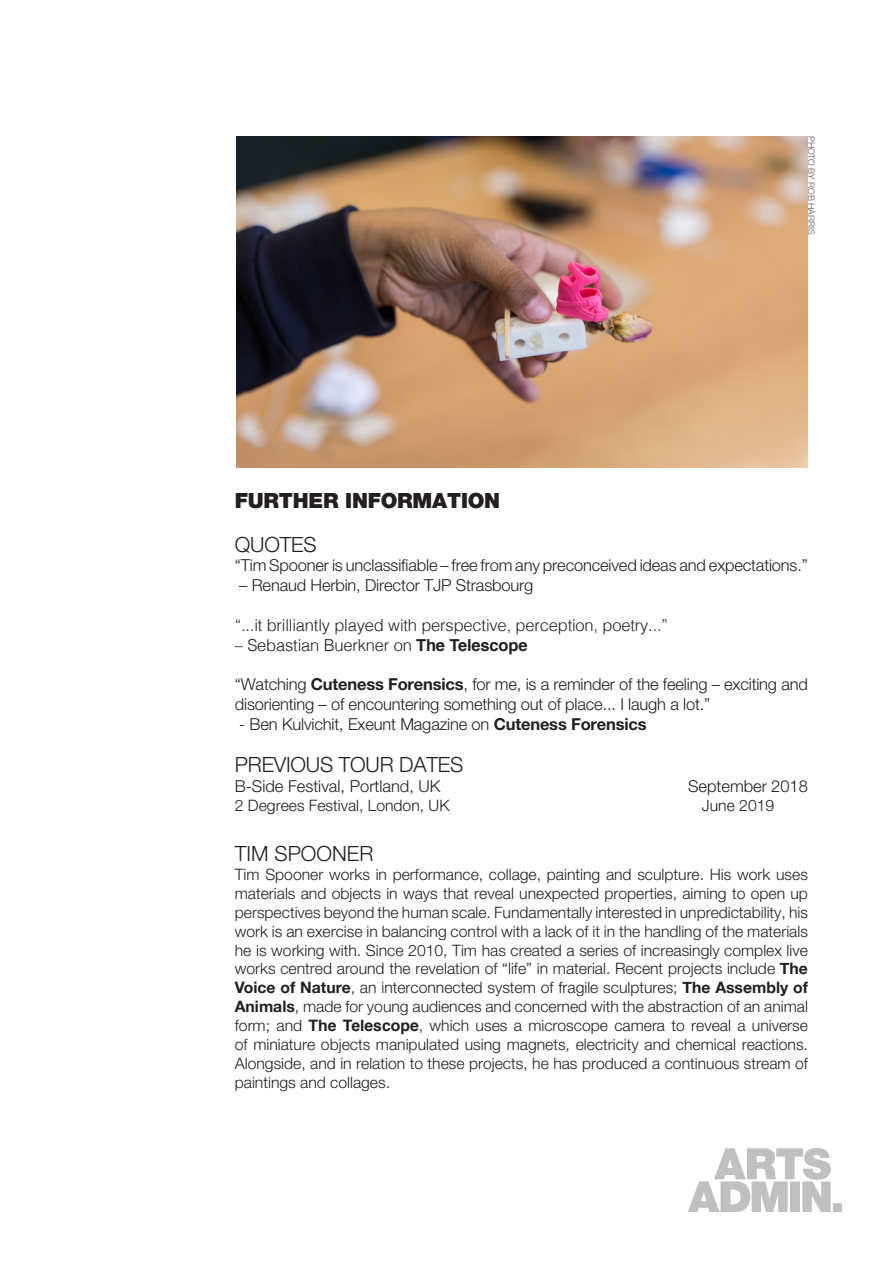
<style>
.page{position:relative;width:893px;height:1263px;background:#fff}
.page>*{position:absolute;margin:0;border:0;box-sizing:border-box;transform-origin:0 0}
.Intro_Body{font:300 21px "Helvetica Neue CELT";letter-spacing:-.01em;color:#231f20}
.Intro_Body-2{font:900 21px "Helvetica Neue CELT";letter-spacing:-.01em;color:#231f20}
.Intro_Body-3{font:300 16.5px/19.8px "Helvetica Neue CELT";letter-spacing:-.01em;color:#231f20}
.Intro_Body-4{font:300 16.5px "Helvetica";letter-spacing:-.01em;color:#231f20}
.Intro_Body-5{font:300 15.75px/18.9px "Helvetica Neue CELT";color:#231f20;text-align:justify}
.Project_Header2{font:300 9px "Helvetica Neue CELT";letter-spacing:-.01em;color:#57585a}
.s1{font-weight:700}
.s2{font-family:"Helvetica Neue";font-weight:700}
.s3{font-family:"Helvetica";font-weight:700}
</style>
<div class="page">
<img style="left:689px;top:1148px;width:153px;height:63px">
<img style="left:236px;top:136px;width:572px;height:332px">
<p class="Project_Header2" style="left:817px;top:136px;width:100px;rotate:90deg">PHOTO BY ROB HARRIS</p>
<p class="Intro_Body-2" style="left:235px;top:487px;width:267px">FURTHER INFORMATION</p>
<p class="Intro_Body" style="left:235px;top:531px;width:83px">QUOTES</p>
<p class="Intro_Body-3" style="left:235px;top:556px;width:575px">“Tim Spooner is unclassifiable – free from any preconceived ideas and expectations.”</p>
<p class="Intro_Body-3" style="left:239px;top:575px;width:296px">– Renaud Herbin, Director TJP Strasbourg</p>
<p class="Intro_Body-4" style="left:235px;top:611px;width:435px">“...it brilliantly played with perspective, perception, poetry...”</p>
<p class="Intro_Body-4" style="left:235px;top:631px;width:294px">– Sebastian Buerkner on <span class="s1">The Telescope</span></p>
<p class="Intro_Body-3" style="left:235px;top:674px;width:575px">“Watching <span class="s1">Cuteness Forensics</span>, for me, is a reminder of the feeling – exciting and disorienting – of encountering something out of place... I laugh a lot.”</p>
<p class="Intro_Body-3" style="left:239px;top:714px;width:409px">- Ben Kulvichit, Exeunt Magazine on <span class="s1">Cuteness Forensics</span></p>
<p class="Intro_Body" style="left:235px;top:752px;width:230px">PREVIOUS TOUR DATES</p>
<p class="Intro_Body-3" style="left:235px;top:776px;width:207px">B-Side Festival, Portland, UK</p>
<p class="Intro_Body-3" style="left:688px;top:776px;width:121px">September 2018</p>
<p class="Intro_Body-5" style="left:235px;top:795px;width:216px">2 Degrees Festival, London, UK</p>
<p class="Intro_Body-5" style="left:702px;top:795px;width:74px">June 2019</p>
<p class="Intro_Body" style="left:235px;top:841px;width:140px">TIM SPOONER</p>
<p class="Intro_Body-5" style="left:235px;top:865px;width:575px">Tim Spooner works in performance, collage, painting and sculpture. His work uses materials and objects in ways that reveal unexpected properties, aiming to open up perspectives beyond the human scale. Fundamentally interested in unpredictability, his work is an exercise in balancing control with a lack of it in the handling of the materials he is working with. Since 2010, Tim has created a series of increasingly complex live works centred around the revelation of “life” in material. Recent projects include <span class="s2">The Voice of Nature</span>, an interconnected system of fragile sculptures; <span class="s2">The Assembly of Animals</span>, made for young audiences and concerned with the abstraction of an animal form; and <span class="s3">The Telescope</span>, which uses a microscope camera to reveal a universe of miniature objects manipulated using magnets, electricity and chemical reactions.<br>Alongside, and in relation to these projects, he has produced a continuous stream of paintings and collages.</p>
</div>
